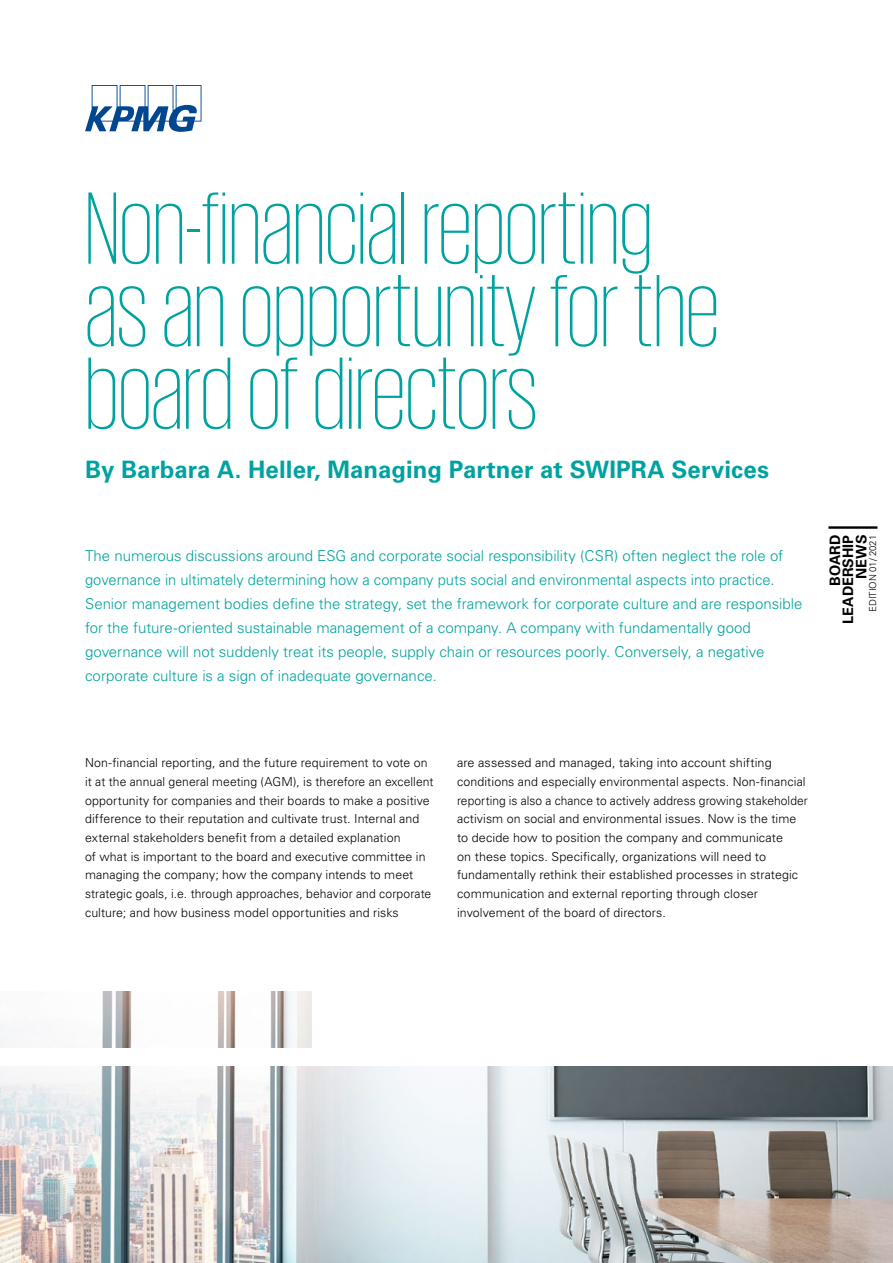
<style>
.page{position:relative;width:893px;height:1263px;background:#fff}
.page>*{position:absolute;margin:0;border:0;box-sizing:border-box;transform-origin:0 0}
.t1{font:200 105px/82.5px "KPMG";color:#00a2a0}
.t2{font:700 24px "Univers LT Std";color:#00a2a0}
.t3{font:300 15px/24px "Univers LT Std";color:#00a2a0}
.t4{font:700 14.4px/13.2px "Univers LT Std";color:#000;text-align:right}
.t5{font:300 12.3px/18.8px "Univers LT Std";letter-spacing:.005em;color:#000}
.t6{font:300 9.6px "Univers LT Std";color:#000}
</style>
<div class="page">
<svg style="left:85px;top:85px;width:116px;height:47px"></svg>
<img style="left:0;top:1066px;width:893px;height:197px">
<img style="left:0;top:992px;width:312px;height:56px">
<hr style="left:828px;top:526px;width:49px;height:3px;background:#000">
<h1 class="t1" style="left:85px;top:185px;width:635px">Non-financial reporting as an opportunity for the board of directors</h1>
<h2 class="t2" style="left:85px;top:456px;width:686px">By Barbara A. Heller, Managing Partner at SWIPRA Services</h2>
<p class="t3" style="left:85px;top:543px;width:719px">The numerous discussions around ESG and corporate social responsibility (CSR) often neglect the role of governance in ultimately determining how a company puts social and environmental aspects into practice.<br>Senior management bodies define the strategy, set the framework for corporate culture and are responsible for the future-oriented sustainable management of a company. A company with fundamentally good governance will not suddenly treat its people, supply chain or resources poorly. Conversely, a negative corporate culture is a sign of inadequate governance.</p>
<p class="t4" style="left:828px;top:623px;width:90px;rotate:-90deg">BOARD<br>LEADERSHIP<br>NEWS</p>
<p class="t6" style="left:867px;top:612px;width:79px;rotate:-90deg">EDITION 01/ 2021</p>
<p class="t5" style="left:85px;top:753px;width:350px">Non-financial reporting, and the future requirement to vote on it at the annual general meeting (AGM), is therefore an excellent opportunity for companies and their boards to make a positive difference to their reputation and cultivate trust. Internal and external stakeholders benefit from a detailed explanation<br>of what is important to the board and executive committee in managing the company; how the company intends to meet strategic goals, i.e. through approaches, behavior and corporate culture; and how business model opportunities and risks</p>
<p class="t5" style="left:457px;top:753px;width:352px">are assessed and managed, taking into account shifting conditions and especially environmental aspects. Non-financial reporting is also a chance to actively address growing stakeholder activism on social and environmental issues. Now is the time to decide how to position the company and communicate<br>on these topics. Specifically, organizations will need to fundamentally rethink their established processes in strategic communication and external reporting through closer involvement of the board of directors.</p>
</div>
